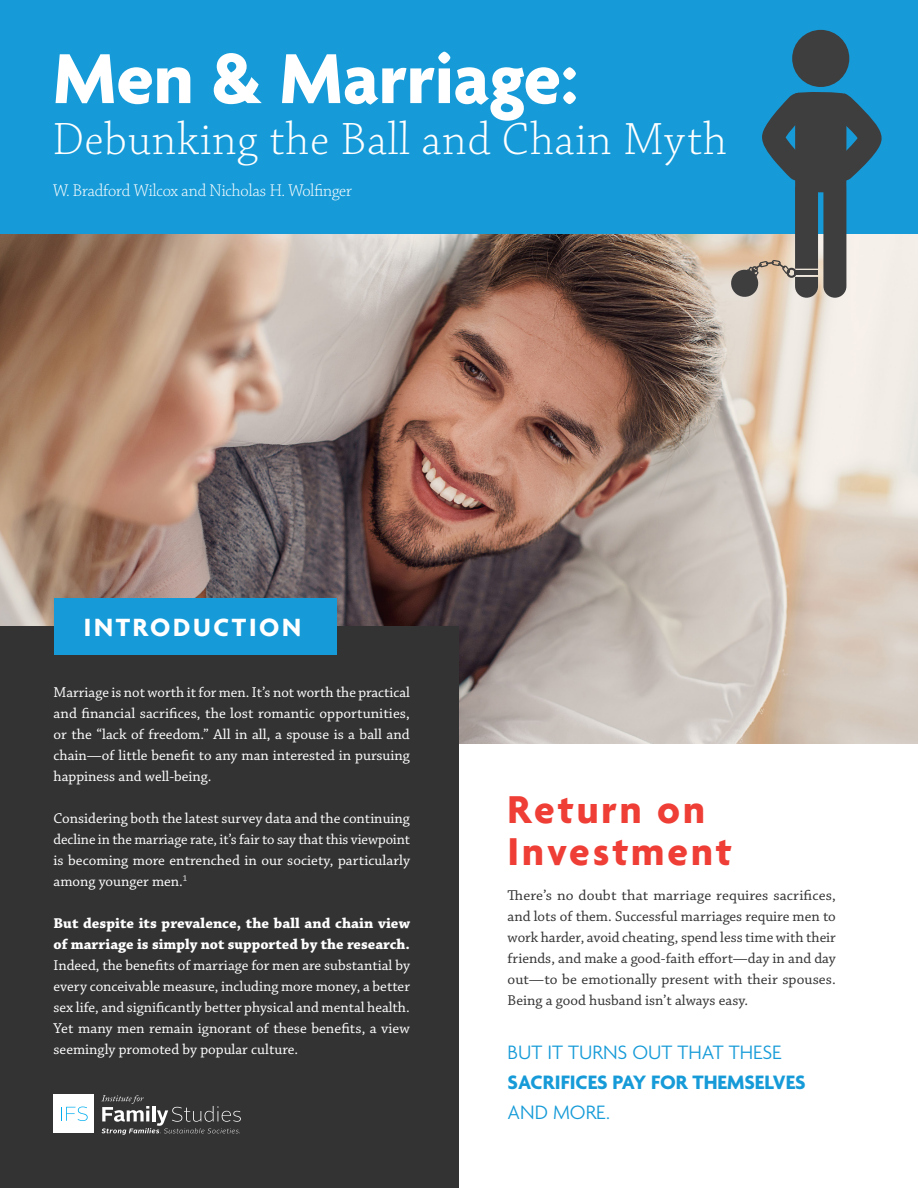
<style>
.page{position:relative;width:918px;height:1188px;background:#fff}
.page>*{position:absolute;margin:0;border:0;box-sizing:border-box;transform-origin:0 0}
.t1{font:700 76.5px "Agenda";color:#fff}
.t2{font:48px "Chaparral Pro Light Subh";letter-spacing:.03em;color:#fff}
.t3{font:700 42px/42px "Agenda";letter-spacing:.07em;color:#ee3e35}
.t4{font:700 27px "Agenda";letter-spacing:.1em;color:#fff}
.t5{font:300 21px "Agenda";color:#169bd8}
.t6{font:700 21px "Agenda";color:#169bd8}
.t7{font:18px "Chaparral Pro Light Subh";letter-spacing:-.005em;color:#fff}
.t8{font:15px/21px "Chaparral Pro";color:#fff;text-align:justify}
.t9{font:15px/21px "Chaparral Pro";letter-spacing:.005em;color:#323332;text-align:justify}
.t10{font:700 15px/21px "Chaparral Pro";letter-spacing:.005em;color:#fff}
</style>
<div class="page">
<img style="left:0;top:234px;width:918px;height:509px">
<div style="left:0;top:0;width:918px;height:234px;background:#169bd8"></div>
<div style="left:0;top:627px;width:459px;height:561px;background:#323332"></div>
<div style="left:54px;top:599px;width:283px;height:56px;background:#169bd8"></div>
<div style="left:792px;top:30px;width:57px;height:57px;background:#3e3e3f;border-radius:50%"></div>
<svg style="left:729px;top:92px;width:153px;height:207px"></svg>
<hr style="left:794px;top:271px;width:24px;height:4px;background:#3e3e3f">
<svg style="left:101px;top:1095px;width:140px;height:40px"></svg>
<div style="left:54px;top:1094px;width:40px;height:39px;background:#fff"></div>
<svg style="left:61px;top:1107px;width:27px;height:14px"></svg>
<h1 class="t1" style="left:53px;top:37px;width:526px">Men &amp; Marriage:</h1>
<h2 class="t2" style="left:53px;top:114px;width:675px">Debunking the Ball and Chain Myth</h2>
<p class="t7" style="left:53px;top:181px;width:300px">W. Bradford Wilcox and Nicholas H. Wolfinger</p>
<h3 class="t4" style="left:84px;top:613px;width:219px">INTRODUCTION</h3>
<p class="t8" style="left:54px;top:682px;width:358px">Marriage is not worth it for men. It’s not worth the practical and financial sacrifices, the lost romantic opportunities, or the “lack of freedom.” All in all, a spouse is a ball and chain—of little benefit to any man interested in pursuing happiness and well-being.</p>
<p class="t8" style="left:54px;top:808px;width:358px">Considering both the latest survey data and the continuing decline in the marriage rate, it’s fair to say that this viewpoint is becoming more entrenched in our society, particularly among younger men.<sup>1</sup></p>
<p class="t10" style="left:54px;top:913px;width:358px">But despite its prevalence, the ball and chain view of marriage is simply not supported by the research.</p>
<p class="t8" style="left:54px;top:955px;width:358px">Indeed, the benefits of marriage for men are substantial by every conceivable measure, including more money, a better sex life, and significantly better physical and mental health.<br>Yet many men remain ignorant of these benefits, a view seemingly promoted by popular culture.</p>
<h3 class="t3" style="left:508px;top:791px;width:226px">Return on<br>Investment</h3>
<p class="t9" style="left:508px;top:885px;width:330px">There’s no doubt that marriage requires sacrifices, and lots of them. Successful marriages require men to work harder, avoid cheating, spend less time with their friends, and make a good-faith effort—day in and day out—to be emotionally present with their spouses.<br>Being a good husband isn’t always easy.</p>
<h3 class="t5" style="left:508px;top:1041px;width:275px">BUT IT TURNS OUT THAT THESE</h3>
<h3 class="t6" style="left:508px;top:1071px;width:300px">SACRIFICES PAY FOR THEMSELVES</h3>
<h3 class="t5" style="left:508px;top:1101px;width:104px">AND MORE.</h3>
</div>
